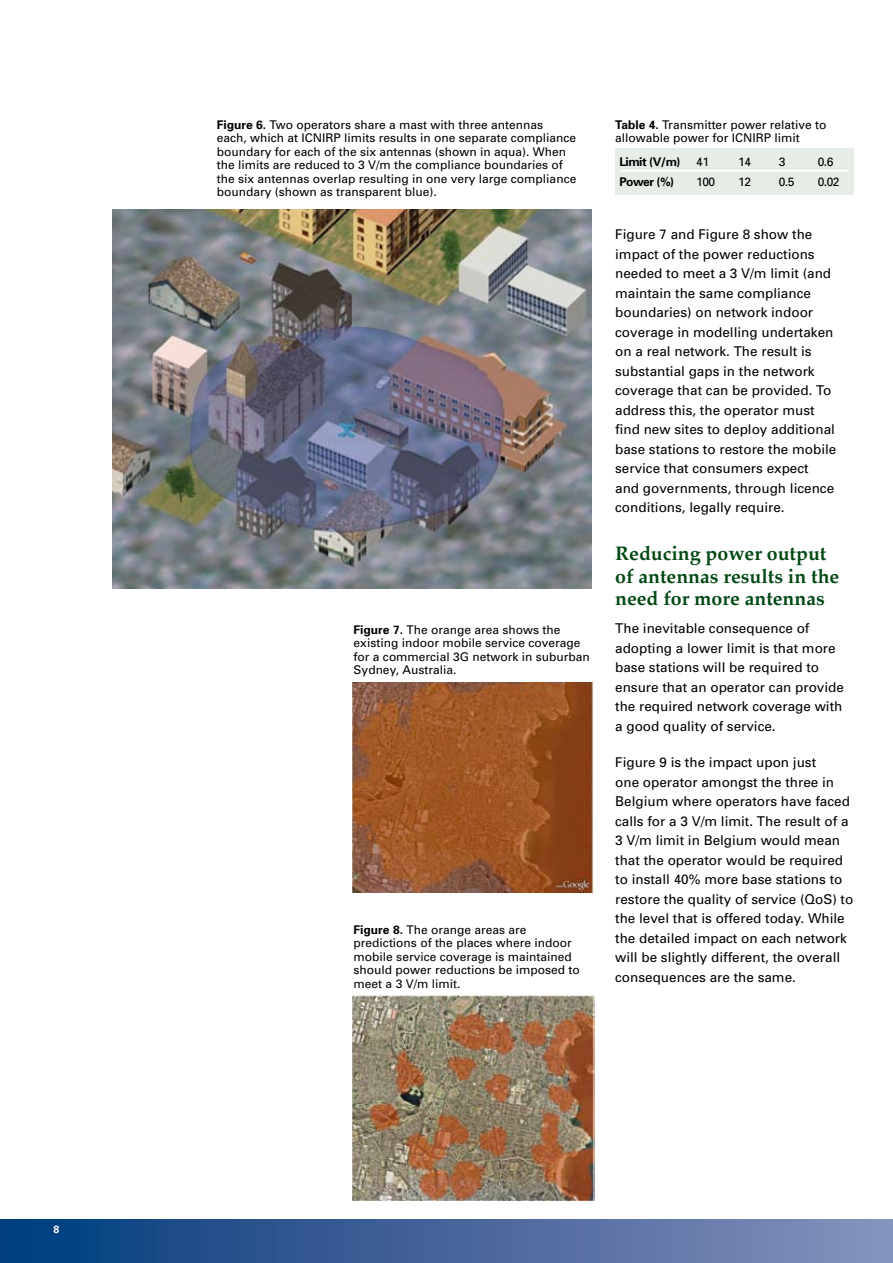
<style>
.page{position:relative;width:893px;height:1263px;background:#fff}
.page>*{position:absolute;margin:0;border:0;box-sizing:border-box;transform-origin:0 0}
.t1{font:700 19.5px/22.5px "Palatino";color:#004813}
.t2{font:13.5px/19.5px "Univers";color:#000}
.t3{font:12px/13.5px "Univers";color:#000}
.t4{font:700 12px "Univers";letter-spacing:-.04em;color:#000}
.t5{font:700 10.5px "Univers";color:#fff}
.s1{font-weight:700}
</style>
<div class="page">
<div style="left:0;top:1219px;width:893px;height:44px;background:linear-gradient(to right,#003b7c,#8990bc)"></div>
<img style="left:113px;top:210px;width:478px;height:378px">
<div style="left:615px;top:148px;width:238px;height:46px;background:#e6ede7"></div>
<hr style="left:619px;top:170px;width:230px;height:2px;background:#fff">
<img style="left:352px;top:682px;width:242px;height:211px">
<img style="left:352px;top:994px;width:243px;height:206px">
<p class="t5" style="left:54px;top:1223px;width:7px">8</p>
<p class="t3" style="left:217px;top:118px;width:361px"><span class="s1">Figure 6.</span> Two operators share a mast with three antennas<br>each, which at ICNIRP limits results in one separate compliance boundary for each of the six antennas (shown in aqua). When the limits are reduced to 3 V/m the compliance boundaries of the six antennas overlap resulting in one very large compliance boundary (shown as transparent blue).</p>
<p class="t3" style="left:615px;top:118px;width:213px"><span class="s1">Table 4.</span> Transmitter power relative to allowable power for ICNIRP limit</p>
<p class="t4" style="left:619px;top:154px;width:63px">Limit (V/m)</p>
<p class="t3" style="left:696px;top:155px;width:14px">41</p>
<p class="t3" style="left:738px;top:155px;width:14px">14</p>
<p class="t3" style="left:779px;top:155px;width:8px">3</p>
<p class="t3" style="left:818px;top:155px;width:17px">0.6</p>
<p class="t4" style="left:619px;top:174px;width:56px">Power (%)</p>
<p class="t3" style="left:696px;top:174px;width:21px">100</p>
<p class="t3" style="left:738px;top:174px;width:14px">12</p>
<p class="t3" style="left:779px;top:174px;width:17px">0.5</p>
<p class="t3" style="left:818px;top:174px;width:23px">0.02</p>
<p class="t3" style="left:354px;top:623px;width:238px"><span class="s1">Figure 7.</span> The orange area shows the existing indoor mobile service coverage for a commercial 3G network in suburban Sydney, Australia.</p>
<p class="t3" style="left:354px;top:923px;width:228px"><span class="s1">Figure 8.</span> The orange areas are predictions of the places where indoor mobile service coverage is maintained should power reductions be imposed to meet a 3 V/m limit.</p>
<p class="t2" style="left:615px;top:224px;width:223px">Figure 7 and Figure 8 show the impact of the power reductions needed to meet a 3 V/m limit (and maintain the same compliance boundaries) on network indoor coverage in modelling undertaken on a real network. The result is substantial gaps in the network coverage that can be provided. To address this, the operator must find new sites to deploy additional base stations to restore the mobile service that consumers expect<br>and governments, through licence conditions, legally require.</p>
<h1 class="t1" style="left:615px;top:543px;width:226px">Reducing power output of antennas results in the need for more antennas</h1>
<p class="t2" style="left:615px;top:618px;width:230px">The inevitable consequence of adopting a lower limit is that more base stations will be required to ensure that an operator can provide the required network coverage with a good quality of service.</p>
<p class="t2" style="left:615px;top:752px;width:240px">Figure 9 is the impact upon just<br>one operator amongst the three in Belgium where operators have faced calls for a 3 V/m limit. The result of a 3 V/m limit in Belgium would mean that the operator would be required to install 40% more base stations to restore the quality of service (QoS) to the level that is offered today. While the detailed impact on each network will be slightly different, the overall consequences are the same.</p>
</div>
